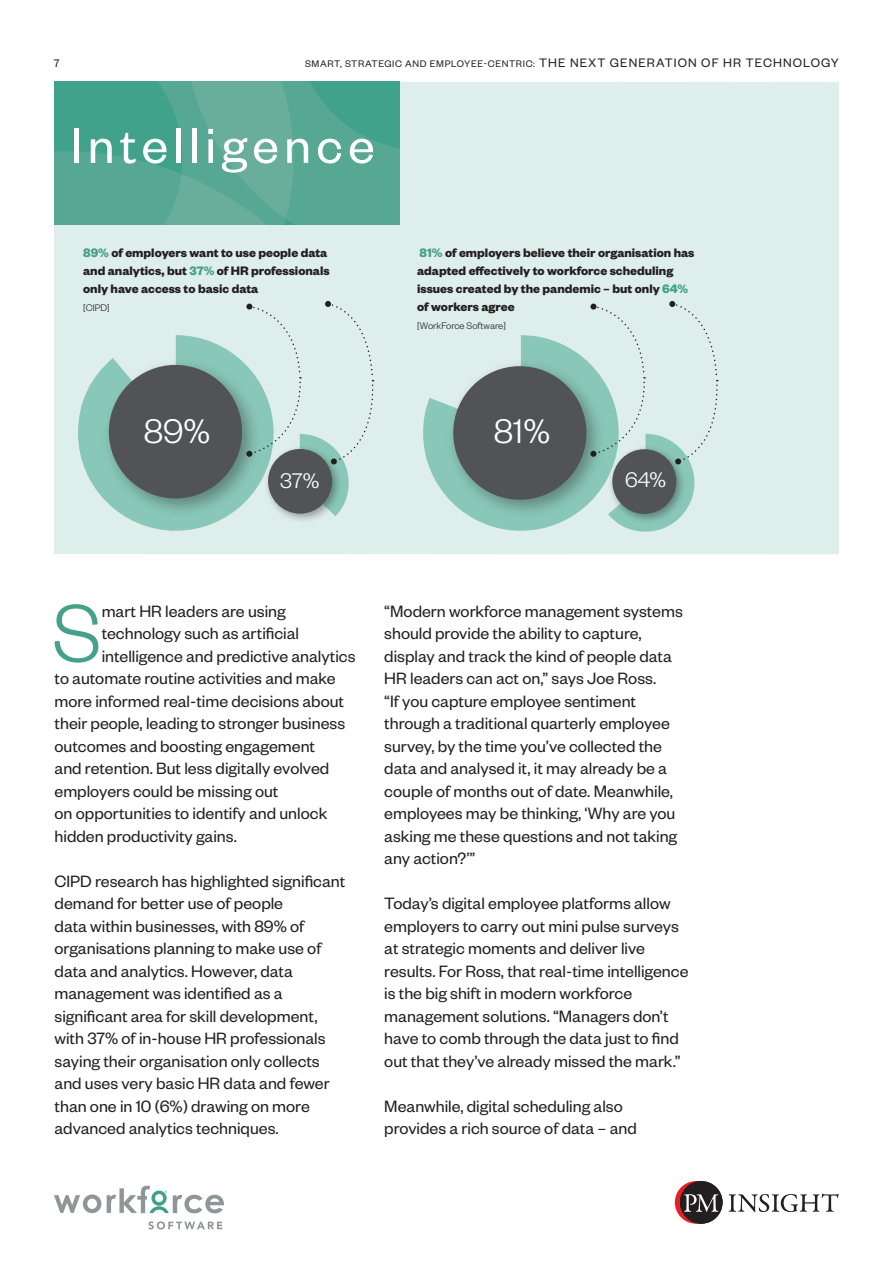
<style>
.page{position:relative;width:893px;height:1263px;background:#fff}
.page>*{position:absolute;margin:0;border:0;box-sizing:border-box;transform-origin:0 0}
.t1{font:300 89.4px "Founders Grotesk";color:#45a18a}
.t2{font:54px "Founders Grotesk";letter-spacing:.1em;color:#fff}
.t3{font:300 37.5px "Founders Grotesk";color:#fff}
.t4{font:300 23.25px "Founders Grotesk";color:#fff}
.t5{font:18px/22.5px "Founders Grotesk";color:#231f20}
.t6{font:700 13.5px/18px "Founders Grotesk";color:#231f20}
.t7{font:12px "Founders Grotesk";color:#231f20}
.t8{font:10.5px "Founders Grotesk";letter-spacing:.06em;color:#231f20}
.t9{font:300 10.5px "Founders Grotesk";color:#231f20}
.s1{font-size:13.5px}
.s2{color:#45a18a}
</style>
<div class="page">
<svg style="left:729px;top:1193px;width:110px;height:19px"></svg>
<svg style="left:680px;top:1181px;width:43px;height:43px"></svg>
<svg style="left:675px;top:1181px;width:43px;height:43px"></svg>
<svg style="left:148px;top:1221px;width:74px;height:8px"></svg>
<svg style="left:54px;top:1194px;width:47px;height:19px"></svg>
<svg style="left:107px;top:1186px;width:117px;height:27px"></svg>
<div style="left:54px;top:82px;width:785px;height:472px;background:#deeeea"></div>
<svg style="left:78px;top:301px;width:296px;height:230px"></svg>
<svg style="left:423px;top:301px;width:295px;height:231px"></svg>
<img style="left:54px;top:82px;width:346px;height:143px">
<p class="t7" style="left:54px;top:56px;width:7px">7</p>
<p class="t8" style="left:305px;top:58px;width:535px">SMART, STRATEGIC AND EMPLOYEE-CENTRIC: <span class="s1">THE NEXT GENERATION OF HR TECHNOLOGY</span></p>
<h2 class="t2" style="left:71px;top:113px;width:305px">Intelligence</h2>
<p class="t6" style="left:83px;top:243px;width:248px"><span class="s2">89%</span> of employers want to use people data and analytics, but <span class="s2">37%</span> of HR professionals only have access to basic data</p>
<p class="t9" style="left:83px;top:301px;width:28px">[CIPD]</p>
<p class="t6" style="left:417px;top:243px;width:279px"><span class="s2">81%</span> of employers believe their organisation has adapted effectively to workforce scheduling issues created by the pandemic – but only <span class="s2">64% </span>of workers agree</p>
<p class="t9" style="left:417px;top:319px;width:90px">[WorkForce Software]</p>
<h3 class="t3" style="left:144px;top:408px;width:68px">89%</h3>
<h3 class="t3" style="left:494px;top:408px;width:58px">81%</h3>
<p class="t4" style="left:280px;top:467px;width:41px">37%</p>
<p class="t4" style="left:625px;top:465px;width:42px">64%</p>
<h1 class="t1" style="left:53px;top:579px;width:51px">S</h1>
<p class="t5" style="left:102px;top:599px;width:186px">mart HR leaders are using</p>
<p class="t5" style="left:102px;top:621px;width:199px">technology such as artificial</p>
<p class="t5" style="left:102px;top:644px;width:255px">intelligence and predictive analytics</p>
<p class="t5" style="left:55px;top:666px;width:282px">to automate routine activities and make</p>
<p class="t5" style="left:55px;top:689px;width:291px">more informed real-time decisions about</p>
<p class="t5" style="left:55px;top:711px;width:292px">their people, leading to stronger business</p>
<p class="t5" style="left:55px;top:734px;width:262px">outcomes and boosting engagement</p>
<p class="t5" style="left:55px;top:756px;width:276px">and retention. But less digitally evolved</p>
<p class="t5" style="left:55px;top:779px;width:225px">employers could be missing out</p>
<p class="t5" style="left:55px;top:801px;width:274px">on opportunities to identify and unlock</p>
<p class="t5" style="left:55px;top:824px;width:184px">hidden productivity gains.</p>
<p class="t5" style="left:55px;top:869px;width:292px">CIPD research has highlighted significant demand for better use of people<br>data within businesses, with 89% of organisations planning to make use of data and analytics. However, data management was identified as a significant area for skill development, with 37% of in-house HR professionals saying their organisation only collects and uses very basic HR data and fewer than one in 10 (6%) drawing on more advanced analytics techniques.</p>
<p class="t5" style="left:384px;top:599px;width:300px">“Modern workforce management systems should provide the ability to capture, display and track the kind of people data HR leaders can act on,” says Joe Ross.<br>“If you capture employee sentiment through a traditional quarterly employee survey, by the time you’ve collected the data and analysed it, it may already be a couple of months out of date. Meanwhile, employees may be thinking, ‘Why are you asking me these questions and not taking any action?’”</p>
<p class="t5" style="left:384px;top:891px;width:306px">Today’s digital employee platforms allow employers to carry out mini pulse surveys at strategic moments and deliver live results. For Ross, that real-time intelligence is the big shift in modern workforce management solutions. “Managers don’t have to comb through the data just to find out that they’ve already missed the mark.”</p>
<p class="t5" style="left:384px;top:1094px;width:254px">Meanwhile, digital scheduling also provides a rich source of data – and</p>
</div>
